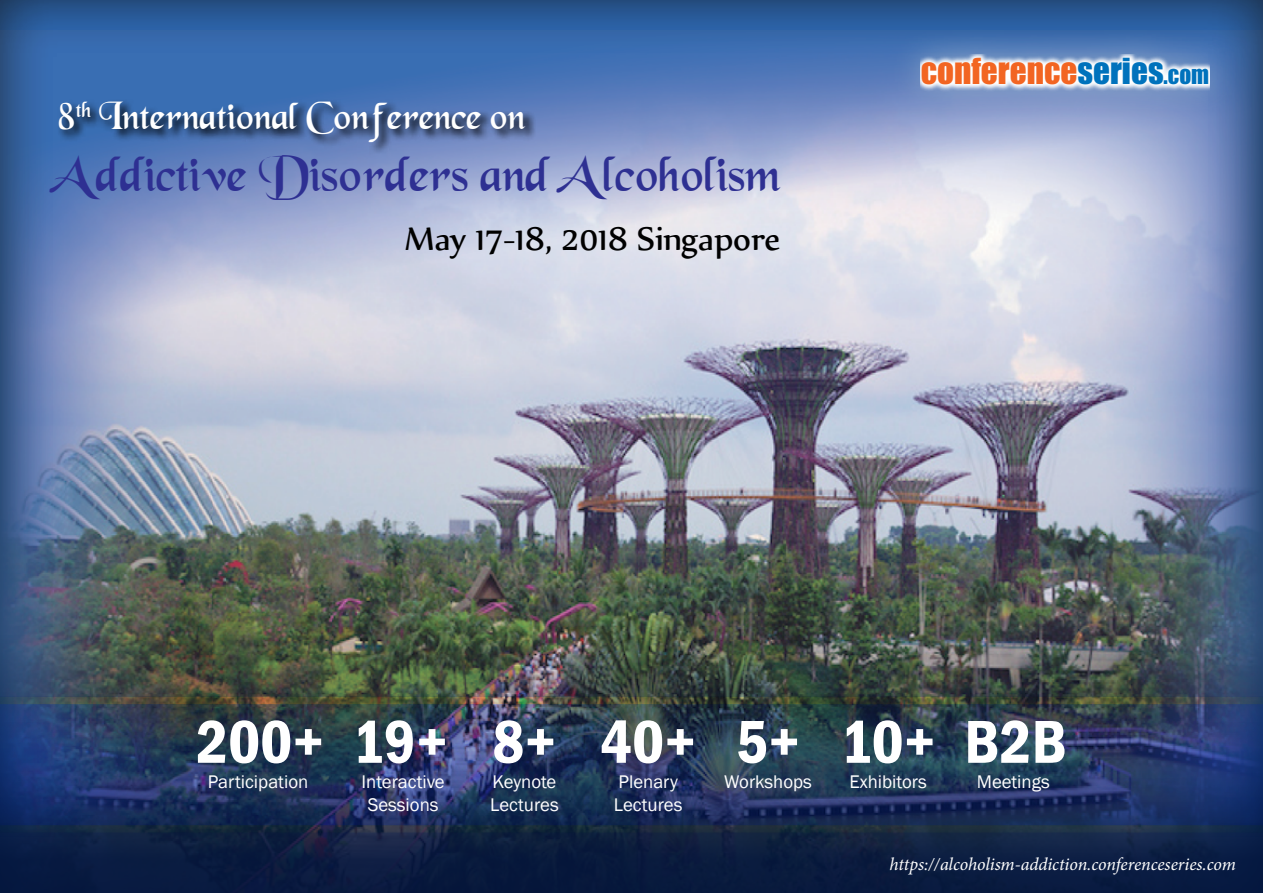
<style>
.page{position:relative;width:1263px;height:893px;background:#fff}
.page>*{position:absolute;margin:0;border:0;box-sizing:border-box;transform-origin:0 0}
.t1{font:600 condensed 62.7px "Franklin Gothic";color:#fff}
.t2{font:47.85px "Auld Town Script";color:#2e3092}
.t3{font:40.05px "Nyala";color:#000}
.t4{font:36.45px "Auld Town Script";color:#fff}
.t5{font:33.15px "Impact";color:#f26522}
.t6{font:18.75px/22.6px "Franklin Gothic";color:#fff}
.t7{font:italic 18px "Minion Pro";letter-spacing:-.005em;color:#fff}
.s1{color:#0072bc}
.s2{font-size:23.25px;color:#0072bc}
</style>
<div class="page">
<div style="left:0;top:0;width:1263px;height:893px;background:#000;opacity:.75"></div>
<svg style="left:890px;top:25px;width:350px;height:94px;background:#5d80b9"></svg>
<svg style="left:921px;top:54px;width:288px;height:37px"></svg>
<img style="left:0;top:635px;width:1263px;height:258px">
<img style="left:0;top:695px;width:1263px;height:139px">
<svg style="left:57px;top:99px;width:481px;height:56px;background:#4769a0"></svg>
<h3 class="t4" style="left:57px;top:94px;width:470px">8<sup>th</sup> International Conference on</h3>
<h2 class="t2" style="left:54px;top:145px;width:728px">Addictive Disorders and Alcoholism</h2>
<h3 class="t3" style="left:405px;top:214px;width:377px">May 17-18, 2018 Singapore</h3>
<h3 class="t5" style="left:921px;top:45px;width:290px">CONFERENCE<span class="s1">SERIES</span><span class="s2">.COM</span></h3>
<h1 class="t1" style="left:196px;top:700px;width:253px">200+ 19+</h1>
<p class="t6" style="left:362px;top:771px;width:85px;text-align:center">Interactive<br>Sessions</p>
<p class="t6" style="left:208px;top:771px;width:102px">Participation</p>
<h1 class="t1" style="left:492px;top:700px;width:66px">8+</h1>
<p class="t6" style="left:490px;top:771px;width:70px">Keynote<br>Lectures</p>
<h1 class="t1" style="left:600px;top:700px;width:98px">40+</h1>
<p class="t6" style="left:614px;top:771px;width:70px">Plenary<br>Lectures</p>
<h1 class="t1" style="left:736px;top:700px;width:66px">5+</h1>
<p class="t6" style="left:724px;top:771px;width:89px">Workshops</p>
<h1 class="t1" style="left:840px;top:700px;width:97px">10+</h1>
<p class="t6" style="left:849px;top:771px;width:79px">Exhibitors</p>
<h1 class="t1" style="left:964px;top:700px;width:104px">B2B</h1>
<p class="t6" style="left:977px;top:771px;width:75px">Meetings</p>
<p class="t7" style="left:890px;top:852px;width:348px">https://alcoholism-addiction.conferenceseries.com</p>
</div>
